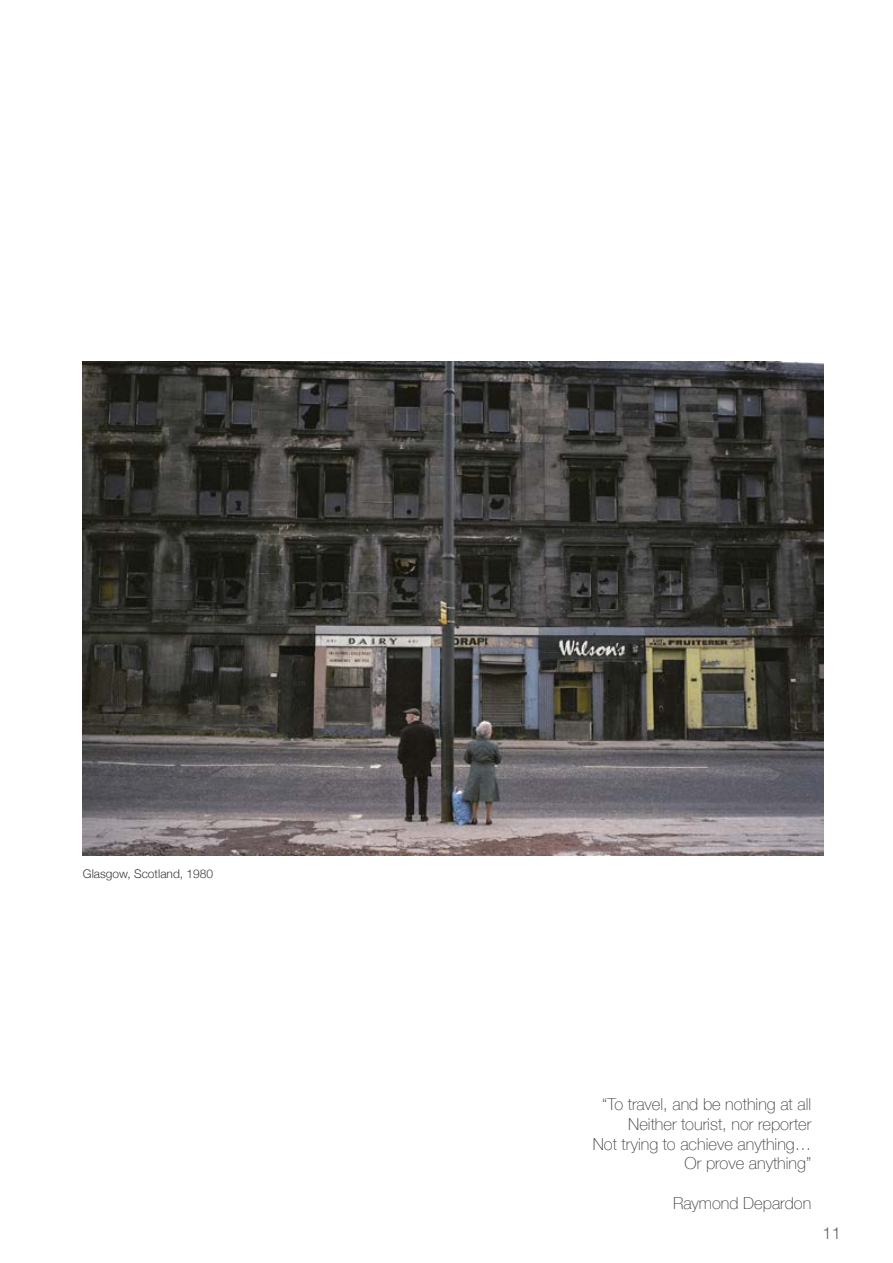
<style>
.page{position:relative;width:893px;height:1263px;background:#fff}
.page>*{position:absolute;margin:0;border:0;box-sizing:border-box;transform-origin:0 0}
.t1{font:100 16.5px/19.8px "Helvetica Neue";color:#3c3c3b;text-align:right}
.t2{font:300 16.5px "Helvetica Neue";color:#646363}
.t3{font:300 12px "Helvetica Neue";color:#3c3c3b}
</style>
<div class="page">
<img style="left:83px;top:362px;width:741px;height:493px">
<p class="t3" style="left:83px;top:863px;width:132px">Glasgow, Scotland, 1980</p>
<p class="t1" style="left:593px;top:1093px;width:220px">“To travel, and be nothing at all<br>Neither tourist, nor reporter<br>Not trying to achieve anything…<br>Or prove anything”</p>
<p class="t1" style="left:673px;top:1192px;width:140px">Raymond Depardon</p>
<p class="t2" style="left:823px;top:1219px;width:20px">11</p>
</div>
